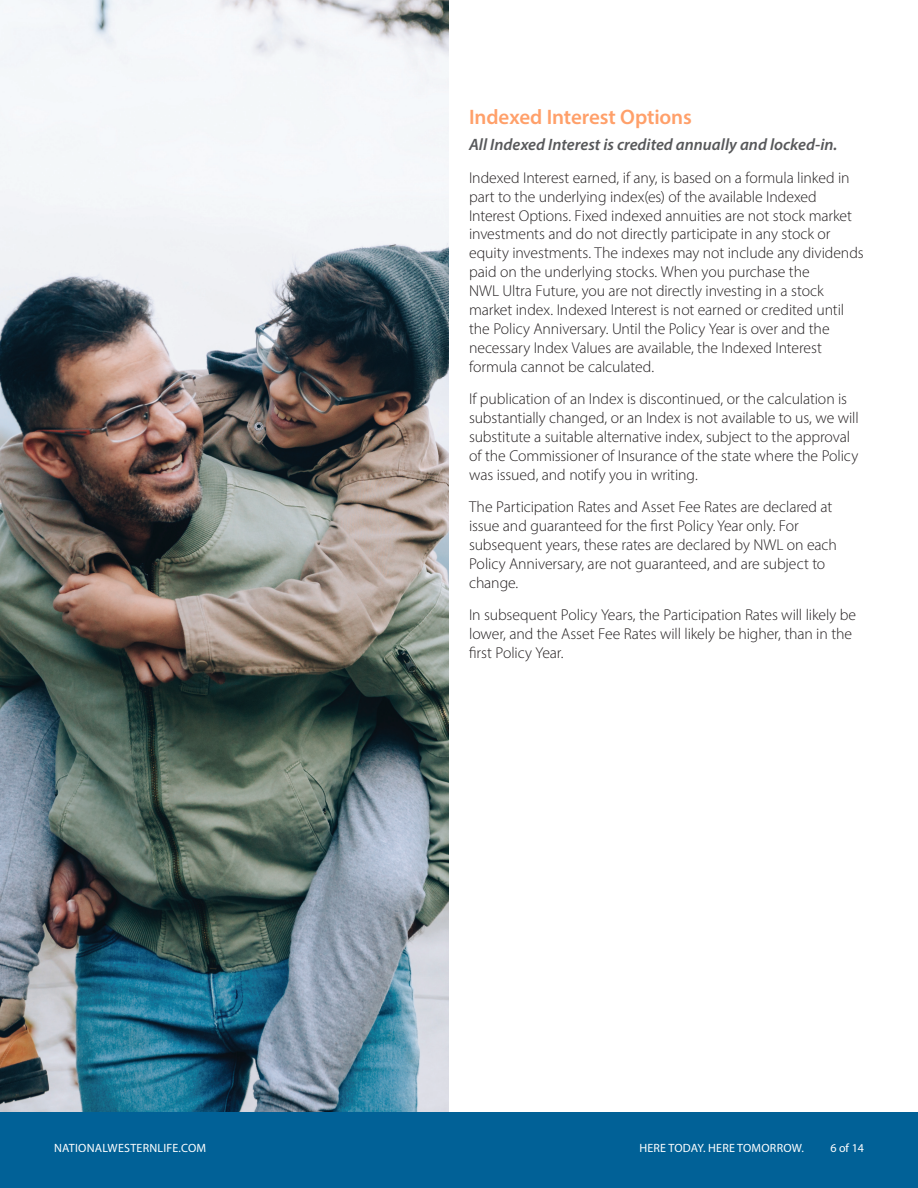
<style>
.page{position:relative;width:918px;height:1188px;background:#fff}
.page>*{position:absolute;margin:0;border:0;box-sizing:border-box;transform-origin:0 0}
.t1{font:600 21px "Myriad Pro";letter-spacing:-.005em;color:#ffa06a}
.t2{font:italic 600 16.5px "Myriad Pro";color:#57585a}
.t3{font:300 15.75px/18.9px "Myriad Pro";letter-spacing:-.005em;color:#231f20}
.t4{font:12px "Myriad Pro";letter-spacing:.02em;color:#fff}
</style>
<div class="page">
<img style="left:0;top:0;width:449px;height:1112px">
<div style="left:0;top:1112px;width:918px;height:76px;background:#016197"></div>
<p class="t1" style="left:469px;top:103px;width:224px">Indexed Interest Options</p>
<p class="t2" style="left:469px;top:134px;width:370px">All Indexed Interest is credited annually and locked-in.</p>
<p class="t3" style="left:469px;top:168px;width:396px">Indexed Interest earned, if any, is based on a formula linked in part to the underlying index(es) of the available Indexed Interest Options. Fixed indexed annuities are not stock market investments and do not directly participate in any stock or equity investments. The indexes may not include any dividends paid on the underlying stocks. When you purchase the<br>NWL Ultra Future, you are not directly investing in a stock market index. Indexed Interest is not earned or credited until the Policy Anniversary. Until the Policy Year is over and the necessary Index Values are available, the Indexed Interest formula cannot be calculated.</p>
<p class="t3" style="left:469px;top:389px;width:391px">If publication of an Index is discontinued, or the calculation is substantially changed, or an Index is not available to us, we will substitute a suitable alternative index, subject to the approval of the Commissioner of Insurance of the state where the Policy was issued, and notify you in writing.</p>
<p class="t3" style="left:469px;top:497px;width:369px">The Participation Rates and Asset Fee Rates are declared at issue and guaranteed for the first Policy Year only. For subsequent years, these rates are declared by NWL on each Policy Anniversary, are not guaranteed, and are subject to change.</p>
<p class="t3" style="left:469px;top:605px;width:389px">In subsequent Policy Years, the Participation Rates will likely be lower, and the Asset Fee Rates will likely be higher, than in the first Policy Year.</p>
<p class="t4" style="left:54px;top:1141px;width:154px">NATIONALWESTERNLIFE.COM</p>
<p class="t4" style="left:639px;top:1141px;width:166px">HERE TODAY. HERE TOMORROW.</p>
<p class="t4" style="left:830px;top:1141px;width:35px">6 of 14</p>
</div>
